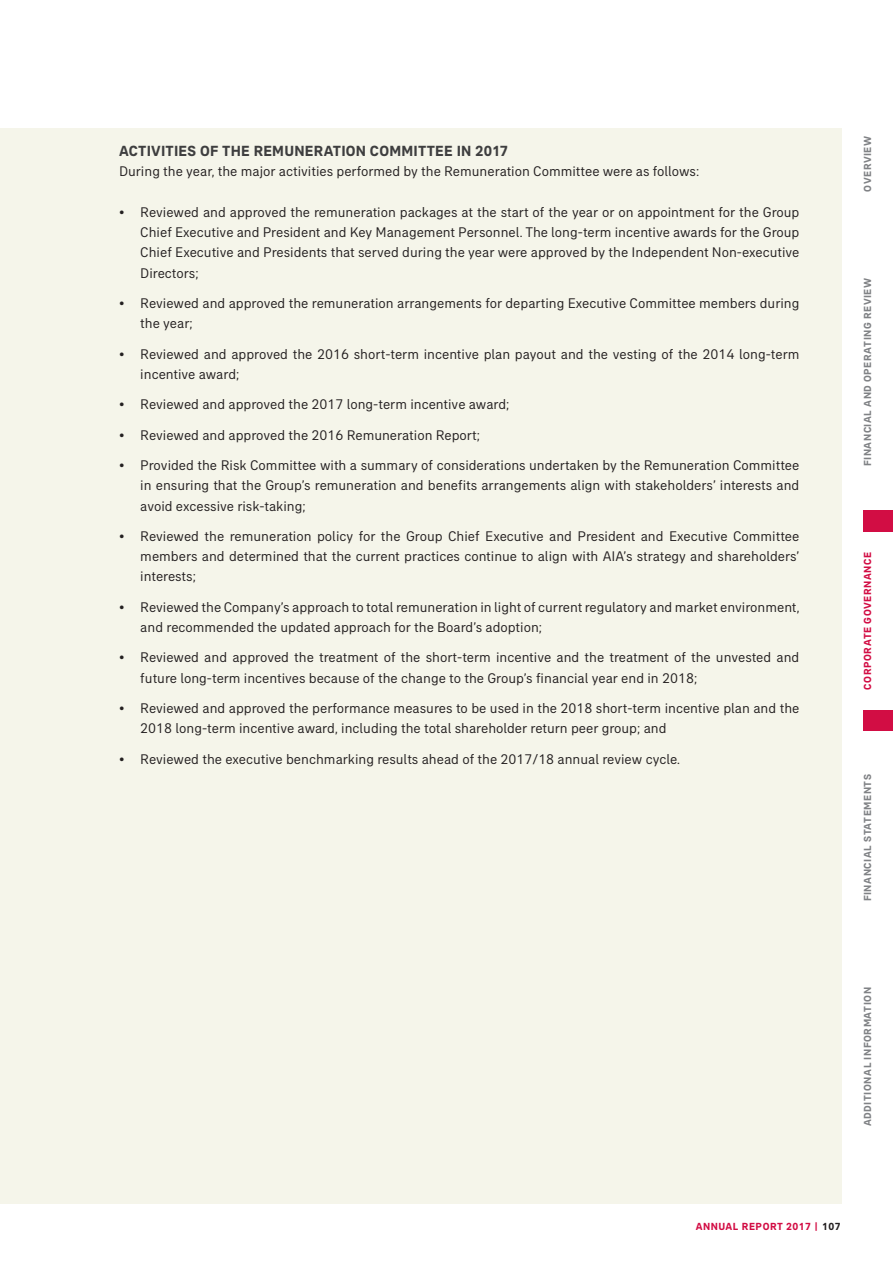
<style>
.page{position:relative;width:893px;height:1263px;background:#fff}
.page>*{position:absolute;margin:0;border:0;box-sizing:border-box;transform-origin:0 0}
.t1{font:700 15px "AIA Everest";letter-spacing:.015em;color:#3e3e3f}
.t2{font:14.25px/20.2px "AIA Everest";color:#231f20}
.t3{font:700 10.5px "AIA Everest";letter-spacing:.055em;color:#808285}
.t4{font:700 10.5px "AIA Everest";letter-spacing:.05em;color:#d20d44}
.s1{color:#231f20}
</style>
<div class="page">
<div style="left:863px;top:510px;width:30px;height:21px;background:#d20d44"></div>
<div style="left:863px;top:710px;width:30px;height:21px;background:#d20d44"></div>
<div style="left:0;top:128px;width:842px;height:1075px;background:#f5f5ea"></div>
<p class="t1" style="left:119px;top:142px;width:391px">ACTIVITIES OF THE REMUNERATION COMMITTEE IN 2017</p>
<p class="t2" style="left:119px;top:161px;width:582px">During the year, the major activities performed by the Remuneration Committee were as follows:</p>
<p class="t2" style="left:140px;top:202px;width:661px;text-align:justify;text-indent:-21px">• Reviewed and approved the remuneration packages at the start of the year or on appointment for the Group Chief Executive and President and Key Management Personnel. The long-term incentive awards for the Group Chief Executive and Presidents that served during the year were approved by the Independent Non-executive Directors;</p>
<p class="t2" style="left:140px;top:293px;width:661px;text-indent:-21px">• Reviewed and approved the remuneration arrangements for departing Executive Committee members during the year;</p>
<p class="t2" style="left:140px;top:343px;width:661px;text-indent:-21px">• Reviewed and approved the 2016 short-term incentive plan payout and the vesting of the 2014 long-term incentive award;</p>
<p class="t2" style="left:119px;top:394px;width:392px">• Reviewed and approved the 2017 long-term incentive award;</p>
<p class="t2" style="left:119px;top:424px;width:362px">• Reviewed and approved the 2016 Remuneration Report;</p>
<p class="t2" style="left:140px;top:455px;width:660px;text-align:justify;text-indent:-21px">• Provided the Risk Committee with a summary of considerations undertaken by the Remuneration Committee in ensuring that the Group’s remuneration and benefits arrangements align with stakeholders’ interests and avoid excessive risk-taking;</p>
<p class="t2" style="left:140px;top:526px;width:661px;text-align:justify;text-indent:-21px">• Reviewed the remuneration policy for the Group Chief Executive and President and Executive Committee members and determined that the current practices continue to align with AIA’s strategy and shareholders’ interests;</p>
<p class="t2" style="left:140px;top:597px;width:661px;text-indent:-21px">• Reviewed the Company’s approach to total remuneration in light of current regulatory and market environment, and recommended the updated approach for the Board’s adoption;</p>
<p class="t2" style="left:140px;top:647px;width:661px;text-indent:-21px">• Reviewed and approved the treatment of the short-term incentive and the treatment of the unvested and future long-term incentives because of the change to the Group’s financial year end in 2018;</p>
<p class="t2" style="left:140px;top:698px;width:661px;text-indent:-21px">• Reviewed and approved the performance measures to be used in the 2018 short-term incentive plan and the<br>2018 long-term incentive award, including the total shareholder return peer group; and</p>
<p class="t2" style="left:119px;top:748px;width:562px">• Reviewed the executive benchmarking results ahead of the 2017/18 annual review cycle.</p>
<p class="t3" style="left:861px;top:192px;width:57px;rotate:-90deg">OVERVIEW</p>
<p class="t3" style="left:861px;top:466px;width:190px;rotate:-90deg">FINANCIAL AND OPERATING REVIEW</p>
<p class="t4" style="left:861px;top:689px;width:139px;rotate:-90deg">CORPORATE GOVERNANCE</p>
<p class="t3" style="left:861px;top:901px;width:129px;rotate:-90deg">FINANCIAL STATEMENTS</p>
<p class="t3" style="left:861px;top:1126px;width:140px;rotate:-90deg">ADDITIONAL INFORMATION</p>
<p class="t4" style="left:696px;top:1220px;width:146px">ANNUAL REPORT 2017 | <span class="s1">107</span></p>
</div>
